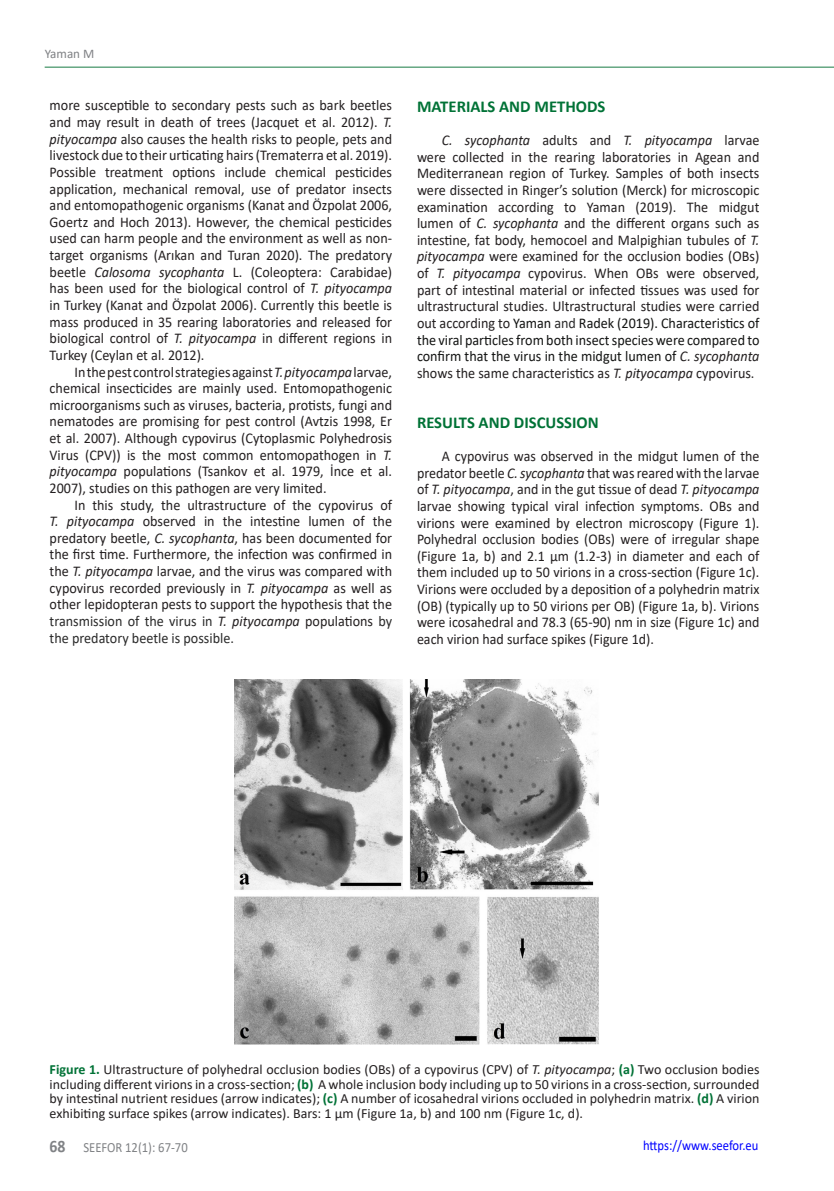
<style>
.page{position:relative;width:834px;height:1191px;background:#fff}
.page>*{position:absolute;margin:0;border:0;box-sizing:border-box;transform-origin:0 0}
.Normal1{font:700 16.62px "Calibri";color:#007236}
.t1{font:14.88px/16.6px "Calibri";color:#231f20;text-align:justify;scale:.95 1}
.t2{font:14.88px/16.6px "Calibri";color:#231f20;text-align:justify;scale:.94 1}
.t3{font:14px/14.9px "Calibri";color:#231f20;text-align:justify}
.t4{font:14px "Calibri";color:#00f;scale:.9 1}
.t5{font:14px "Calibri";color:#808285;scale:.9 1}
.t6{font:13.12px "Calibri";color:#808285}
.s1{font-style:italic}
.s2{color:#2a2a2a}
.s3{color:#131413}
.s4{font-weight:700;color:#007236}
.s5{font-weight:700;font-size:17.5px}
</style>
<div class="page">
<hr style="left:45px;top:67px;width:788px;height:1px;background:#4f9b70">
<img style="left:234px;top:680px;width:365px;height:364px">
<p class="t6" style="left:45px;top:44px;width:51px">Yaman M</p>
<p class="t1" style="left:50px;top:97px;width:362px">more susceptible to secondary pests such as bark beetles and may result in death of trees (Jacquet et al. 2012). <span class="s1">T. pityocampa</span> also causes the health risks to people, pets and livestock due to their urticating hairs (Trematerra et al. 2019).<br>Possible treatment options include chemical pesticides application, mechanical removal, use of predator insects and entomopathogenic organisms (Kanat and Özpolat 2006, Goertz and Hoch 2013). However, the chemical pesticides used can harm people and the environment as well as non&shy;target organisms (Arıkan and Turan 2020). The predatory beetle <span class="s1">Calosoma sycophanta</span> L. (Coleoptera: Carabidae) has been used for the biological control of <span class="s1">T. pityocampa </span>in Turkey (Kanat and Özpolat 2006). Currently this beetle is mass produced in 35 rearing laboratories and released for biological control of <span class="s1">T. pityocampa</span> in different regions in Turkey (Ceylan et al. 2012).</p>
<p class="t1" style="left:50px;top:363px;width:362px;text-indent:25px">In the pest control strategies against<span class="s1">T. pityocampa</span> larvae, chemical insecticides are mainly used. Entomopathogenic microorganisms such as viruses, bacteria, protists, fungi and nematodes are promising for pest control (Avtzis 1998, Er et al. 2007). Although cypovirus (Cytoplasmic Polyhedrosis Virus (CPV)) is the most common entomopathogen in <span class="s1">T. pityocampa</span> populations (Tsankov et al. 1979, İnce et al.<br>2007), studies on this pathogen are very limited.</p>
<p class="t1" style="left:50px;top:496px;width:362px;text-indent:25px">In this study, the ultrastructure of the cypovirus of <span class="s1">T. pityocampa</span> observed in the intestine lumen of the predatory beetle, <span class="s1">C. sycophanta</span>, has been documented for the first time. Furthermore, the infection was confirmed in the <span class="s1">T. pityocampa</span> larvae, and the virus was compared with cypovirus recorded previously in <span class="s1">T. pityocampa</span> as well as other lepidopteran pests to support the hypothesis that the <span class="s2">transmission of the virus in</span> <span class="s1">T. pityocampa</span> populations <span class="s2">by the predatory beetle is possible.</span></p>
<p class="Normal1" style="left:417px;top:94px;width:190px">MATERIALS AND METHODS</p>
<p class="t1" style="left:417px;top:131px;width:362px;text-indent:25px"><span class="s1">C. sycophanta</span> adults and <span class="s1">T. pityocampa</span> larvae were collected in the rearing laboratories in Agean and Mediterranean region of Turkey. Samples of both insects were dissected in Ringer’s solution (Merck) for microscopic examination according to Yaman (2019). The midgut lumen of <span class="s1">C. sycophanta</span> and the different organs such as intestine, fat body, hemocoel and Malpighian tubules of <span class="s1">T. pityocampa</span> were examined for the occlusion bodies (OBs) of <span class="s1">T. pityocampa</span> cypovirus. When OBs were observed, part of intestinal material or infected tissues was used for ultrastructural studies. Ultrastructural studies were carried out according to <span class="s3">Yaman</span> <span class="s2">and</span> <span class="s3">Radek (2019). Characteristics of the viral particles from both insect species were compared to confirm that the virus in the midgut lumen of</span> <span class="s1">C. sycophanta </span>shows the same characteristics as <span class="s1">T. pityocampa</span> cypovirus.</p>
<p class="Normal1" style="left:417px;top:410px;width:183px">RESULTS AND DISCUSSION</p>
<p class="t2" style="left:417px;top:447px;width:366px;text-indent:25px">A cypovirus was observed in the midgut lumen of the predator beetle <span class="s1">C. sycophanta</span> that was reared with the larvae of <span class="s1">T. pityocampa</span>, and in the gut tissue of dead <span class="s1">T. pityocampa </span>larvae showing typical viral infection symptoms. OBs and virions were examined by electron microscopy (Figure 1).<br>Polyhedral occlusion bodies (OBs) were of irregular shape (Figure 1a, b) and 2.1 µm (1.2-3) in diameter and each of them included up to 50 virions in a cross-section (Figure 1c).<br>Virions were occluded by a deposition of a polyhedrin matrix (OB) (typically up to 50 virions per OB) (Figure 1a, b). Virions were icosahedral and 78.3 (65-90) nm in size (Figure 1c) and each virion had surface spikes (Figure 1d).</p>
<p class="t3" style="left:50px;top:1061px;width:711px"><span class="s4">Figure 1.</span> Ultrastructure of polyhedral occlusion bodies (OBs) of a cypovirus (CPV) of <span class="s1">T. pityocampa</span>; <span class="s4">(a)</span> Two occlusion bodies including different virions in a cross-section; <span class="s4">(b)</span> A whole inclusion body including up to 50 virions in a cross-section, surrounded by intestinal nutrient residues (arrow indicates); <span class="s4">(c)</span> A number of icosahedral virions occluded in polyhedrin matrix. <span class="s4">(d)</span> A virion exhibiting surface spikes (arrow indicates). Bars: 1 μm (Figure 1a, b) and 100 nm (Figure 1c, d).</p>
<p class="t5" style="left:50px;top:1137px;width:155px"><span class="s5">68</span> SEEFOR 12(1): 67-70</p>
<p class="t4" style="left:643px;top:1135px;width:130px">https://www.seefor.eu</p>
</div>
